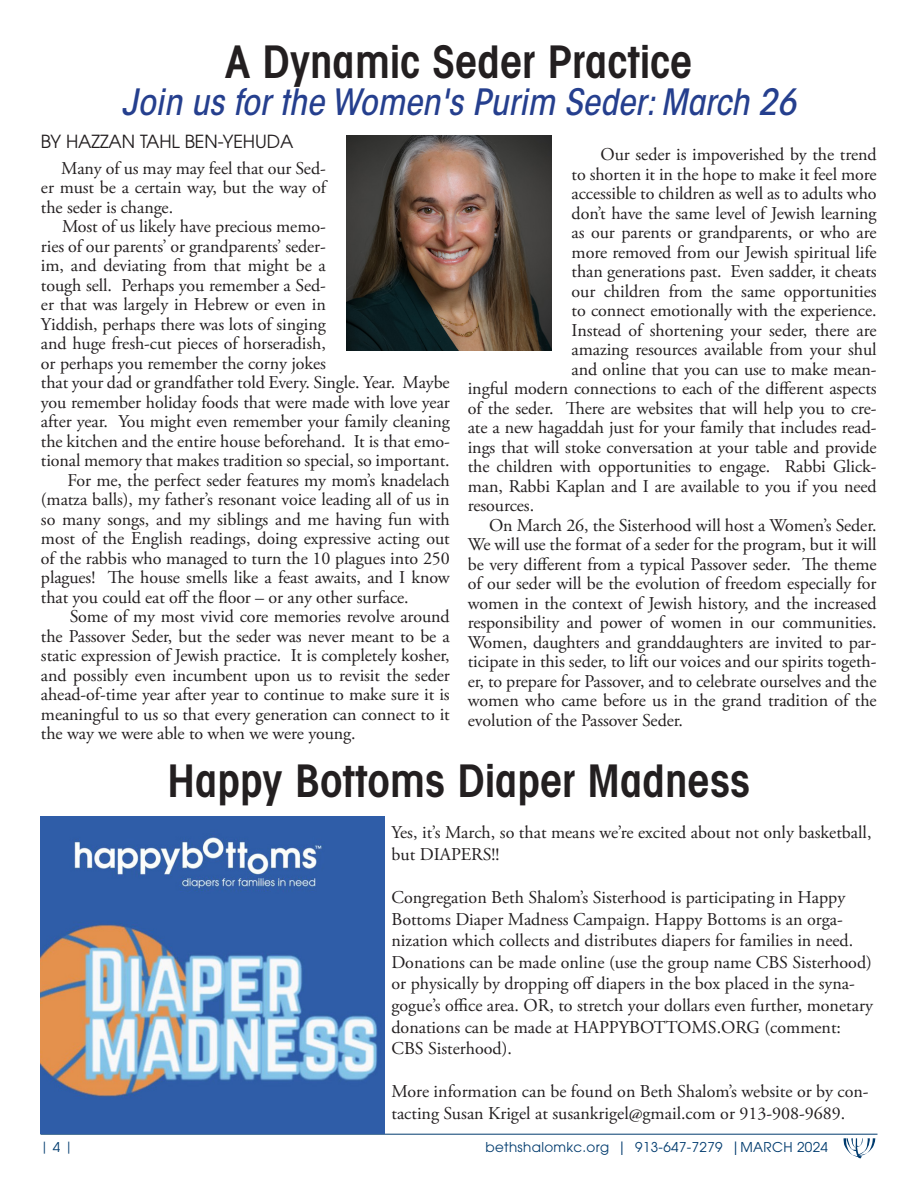
<style>
.page{position:relative;width:918px;height:1188px;background:#fff}
.page>*{position:absolute;margin:0;border:0;box-sizing:border-box;transform-origin:0 0}
.head{font:600 condensed 45px "Avant Garde";color:#231f20}
.head-2{font:italic 500 condensed 36px "ITC Avant Garde Std";color:#253f8e}
.t1{font:18px/19.5px "Adobe Garamond Pro";letter-spacing:-.005em;color:#231f20;text-align:justify}
.t2{font:18px "ITC Avant Garde Pro";letter-spacing:-.005em;color:#231f20}
.t3{font:13.5px "ITC Avant Garde Pro";letter-spacing:.025em;color:#003b6e}
.t4{font:12px "ITC Avant Garde Pro";color:#003b6e}
.s1{font-size:13.5px}
</style>
<div class="page">
<hr style="left:40px;top:1134px;width:838px;height:1px;background:#003b6e">
<svg style="left:843px;top:1138px;width:33px;height:21px"></svg>
<img style="left:346px;top:135px;width:205px;height:216px">
<img style="left:41px;top:816px;width:343px;height:318px">
<p class="head" style="left:225px;top:34px;width:469px">A Dynamic Seder Practice</p>
<p class="head-2" style="left:122px;top:80px;width:676px">Join us for the Women's Purim Seder: March 26</p>
<p class="t2" style="left:41px;top:131px;width:254px">BY HAZZAN TAHL BEN-YEHUDA</p>
<p class="t1" style="left:41px;top:159px;width:287px;text-indent:20px">Many of us may may feel that our Sed&shy;er must be a certain way, but the way of the seder is change.</p>
<p class="t1" style="left:41px;top:218px;width:410px;text-align:left;text-indent:21px">Most of us likely have precious memo-<br>ries of our parents’ or grandparents’ seder-<br>im, and deviating from that might be a<br>tough sell. Perhaps you remember a Sed-<br>er that was largely in Hebrew or even in<br>Yiddish, perhaps there was lots of singing<br>and huge fresh-cut pieces of horseradish,<br>or perhaps you remember the corny jokes<br>that your dad or grandfather told Every. Single. Year. Maybe you remember holiday foods that were made with love year after year. You might even remember your family cleaning the kitchen and the entire house beforehand. It is that emo&shy;tional memory that makes tradition so special, so important.</p>
<p class="t1" style="left:41px;top:471px;width:410px;text-indent:27px">For me, the perfect seder features my mom’s knadelach (matza balls), my father’s resonant voice leading all of us in so many songs, and my siblings and me having fun with most of the English readings, doing expressive acting out of the rabbis who managed to turn the 10 plagues into 250 plagues! The house smells like a feast awaits, and I know that you could eat off the floor – or any other surface.</p>
<p class="t1" style="left:41px;top:608px;width:410px;text-indent:29px">Some of my most vivid core memories revolve around the Passover Seder, but the seder was never meant to be a static expression of Jewish practice. It is completely kosher, and possibly even incumbent upon us to revisit the seder ahead-of-time year after year to continue to make sure it is meaningful to us so that every generation can connect to it the way we were able to when we were young.</p>
<p class="t1" style="left:601px;top:146px;width:278px">Our seder is impoverished by the trend</p>
<p class="t1" style="left:572px;top:165px;width:306px">to shorten it in the hope to make it feel more</p>
<p class="t1" style="left:572px;top:185px;width:307px">accessible to children as well as to adults who</p>
<p class="t1" style="left:572px;top:204px;width:307px">don’t have the same level of Jewish learning</p>
<p class="t1" style="left:572px;top:224px;width:306px">as our parents or grandparents, or who are</p>
<p class="t1" style="left:572px;top:243px;width:306px">more removed from our Jewish spiritual life</p>
<p class="t1" style="left:572px;top:263px;width:306px">than generations past. Even sadder, it cheats</p>
<p class="t1" style="left:572px;top:282px;width:307px">our children from the same opportunities</p>
<p class="t1" style="left:572px;top:302px;width:307px">to connect emotionally with the experience.</p>
<p class="t1" style="left:572px;top:321px;width:306px">Instead of shortening your seder, there are</p>
<p class="t1" style="left:572px;top:341px;width:307px">amazing resources available from your shul</p>
<p class="t1" style="left:572px;top:360px;width:307px">and online that you can use to make mean-</p>
<p class="t1" style="left:468px;top:380px;width:410px">ingful modern connections to each of the different aspects</p>
<p class="t1" style="left:468px;top:399px;width:410px">of the seder. There are websites that will help you to cre-</p>
<p class="t1" style="left:468px;top:419px;width:410px">ate a new hagaddah just for your family that includes read-</p>
<p class="t1" style="left:468px;top:438px;width:410px">ings that will stoke conversation at your table and provide</p>
<p class="t1" style="left:468px;top:458px;width:410px">the children with opportunities to engage. Rabbi Glick-</p>
<p class="t1" style="left:468px;top:477px;width:410px">man, Rabbi Kaplan and I are available to you if you need</p>
<p class="t1" style="left:468px;top:497px;width:68px">resources.</p>
<p class="t1" style="left:468px;top:516px;width:410px;text-indent:21px">On March 26, the Sisterhood will host a Women’s Seder.<br>We will use the format of a seder for the program, but it will be very different from a typical Passover seder. The theme of our seder will be the evolution of freedom especially for women in the context of Jewish history, and the increased responsibility and power of women in our communities.<br>Women, daughters and granddaughters are invited to par&shy;ticipate in this seder, to lift our voices and our spirits togeth&shy;er, to prepare for Passover, and to celebrate ourselves and the women who came before us in the grand tradition of the evolution of the Passover Seder.</p>
<p class="head" style="left:168px;top:754px;width:584px">Happy Bottoms Diaper Madness</p>
<p class="t1" style="left:391px;top:822px;width:482px;line-height:21.6px">Yes, it’s March, so that means we’re excited about not only basketball, but DIAPERS!!</p>
<p class="t1" style="left:391px;top:887px;width:483px;line-height:21.6px;text-align:left">Congregation Beth Shalom’s Sisterhood is participating in Happy Bottoms Diaper Madness Campaign. Happy Bottoms is an orga&shy;nization which collects and distributes diapers for families in need.<br>Donations can be made online (use the group name CBS Sisterhood) or physically by dropping off diapers in the box placed in the syna&shy;gogue’s office area. OR, to stretch your dollars even further, monetary donations can be made at HAPPYBOTTOMS.ORG (comment:<br>CBS Sisterhood).</p>
<p class="t1" style="left:391px;top:1082px;width:479px;line-height:21.6px">More information can be found on Beth Shalom’s website or by con&shy;tacting Susan Krigel at susankrigel@gmail.com or 913-908-9689.</p>
<p class="t4" style="left:40px;top:1139px;width:34px">| <span class="s1">4</span> |</p>
<p class="t3" style="left:486px;top:1139px;width:344px">bethshalomkc.org | 913-647-7279 |MARCH 2024</p>
</div>
